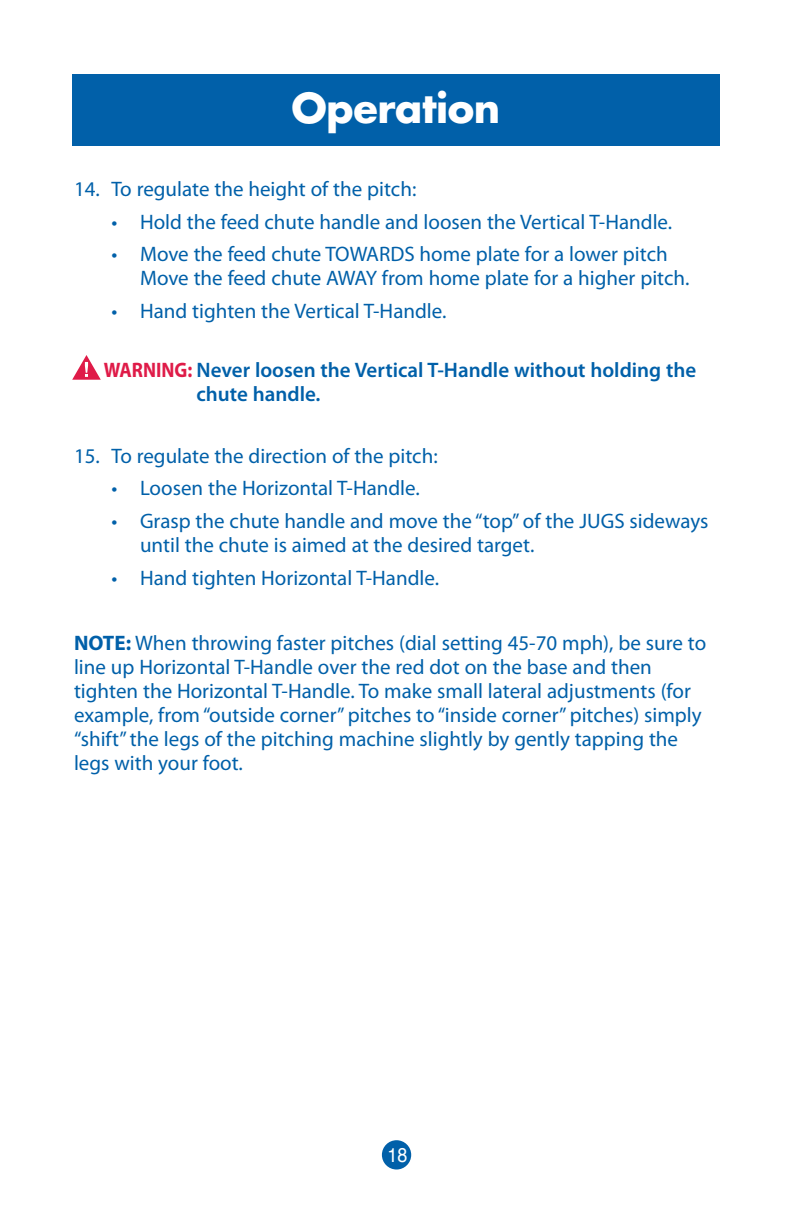
<style>
.page{position:relative;width:792px;height:1224px;background:#fff}
.page>*{position:absolute;margin:0;border:0;box-sizing:border-box;transform-origin:0 0}
.t1{font:700 40px "Futura Std";letter-spacing:-.01em;color:#fff}
.t2{font:21px/24px "Myriad Pro";color:#0160a9}
.t3{font:600 21px/24px "Myriad Pro";color:#0160a9}
.t4{font:20px "Helvetica";color:#fff;scale:.9 1}
.s1{font-weight:700;color:#df1b48}
.s2{font-weight:700}
</style>
<div class="page">
<div style="left:382px;top:1140px;width:29px;height:30px;background:#0160a9;border-radius:50%"></div>
<div style="left:72px;top:74px;width:648px;height:72px;background:#0160a9"></div>
<svg style="left:72px;top:355px;width:29px;height:25px"></svg>
<h1 class="t1" style="left:292px;top:81px;width:210px">Operation</h1>
<p class="t2" style="left:74px;top:177px;width:344px">14. To regulate the height of the pitch:</p>
<p class="t2" style="left:111px;top:209px;width:561px">• Hold the feed chute handle and loosen the Vertical T-Handle.</p>
<p class="t2" style="left:140px;top:242px;width:549px;text-indent:-29px">• Move the feed chute TOWARDS home plate for a lower pitch<br>Move the feed chute AWAY from home plate for a higher pitch.</p>
<p class="t2" style="left:111px;top:298px;width:335px">• Hand tighten the Vertical T-Handle.</p>
<p class="t3" style="left:197px;top:358px;width:501px;text-indent:-93px"><span class="s1">WARNING:</span> Never loosen the Vertical T-Handle without holding the chute handle.</p>
<p class="t2" style="left:74px;top:443px;width:365px">15. To regulate the direction of the pitch:</p>
<p class="t2" style="left:111px;top:476px;width:308px">• Loosen the Horizontal T-Handle.</p>
<p class="t2" style="left:140px;top:509px;width:570px;text-indent:-29px">• Grasp the chute handle and move the “top” of the JUGS sideways until the chute is aimed at the desired target.</p>
<p class="t2" style="left:111px;top:565px;width:327px">• Hand tighten Horizontal T-Handle.</p>
<p class="t2" style="left:74px;top:631px;width:634px"><span class="s2">NOTE:</span> When throwing faster pitches (dial setting 45-70 mph), be sure to line up Horizontal T-Handle over the red dot on the base and then tighten the Horizontal T-Handle. To make small lateral adjustments (for example, from “outside corner” pitches to “inside corner” pitches) simply “shift” the legs of the pitching machine slightly by gently tapping the legs with your foot.</p>
<p class="t4" style="left:387px;top:1139px;width:24px">18</p>
</div>
